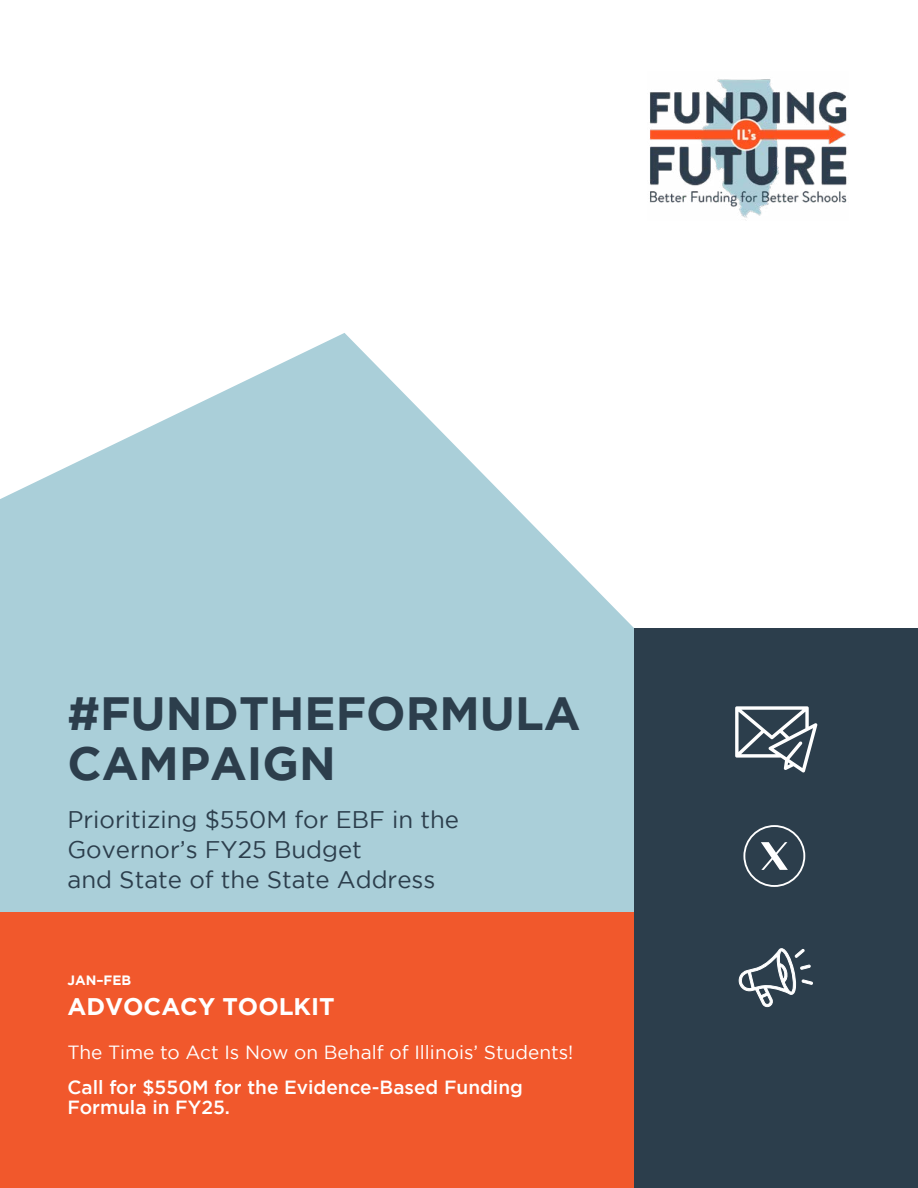
<style>
.page{position:relative;width:918px;height:1188px;background:#fff}
.page>*{position:absolute;margin:0;border:0;box-sizing:border-box;transform-origin:0 0}
.t1{font:700 46.5px/51px "Gotham";color:#2c3e4c}
.t2{font:24px/30px "Gotham";color:#2c3e4c}
.t3{font:700 24px "Gotham";color:#fff}
.t4{font:500 19.05px/20.7px "Gotham";color:#fff}
.t5{font:19.05px "Gotham";color:#fff}
.t6{font:700 13.5px "Gotham";color:#fff}
</style>
<div class="page">
<svg style="left:0;top:333px;width:918px;height:580px;fill:#aacfd9"></svg>
<div style="left:0;top:913px;width:669px;height:275px;background:#f1582c"></div>
<div style="left:634px;top:629px;width:284px;height:559px;background:#2c3e4c"></div>
<svg style="left:735px;top:706px;width:82px;height:67px"></svg>
<svg style="left:738px;top:948px;width:75px;height:60px"></svg>
<img style="left:649px;top:79px;width:198px;height:139px">
<svg style="left:761px;top:842px;width:27px;height:28px"></svg>
<div style="left:743px;top:825px;width:62px;height:62px;border:2px solid #fff;border-radius:50%"></div>
<h1 class="t1" style="left:68px;top:686px;width:515px">#FUNDTHEFORMULA<br>CAMPAIGN</h1>
<p class="t2" style="left:68px;top:805px;width:393px">Prioritizing $550M for EBF in the<br>Governor’s FY25 Budget<br>and State of the State Address</p>
<p class="t6" style="left:68px;top:972px;width:65px">JAN–FEB</p>
<p class="t3" style="left:68px;top:992px;width:269px">ADVOCACY TOOLKIT</p>
<p class="t5" style="left:68px;top:1042px;width:507px">The Time to Act Is Now on Behalf of Illinois’ Students!</p>
<p class="t4" style="left:68px;top:1076px;width:457px">Call for $550M for the Evidence-Based Funding<br>Formula in FY25.</p>
</div>
